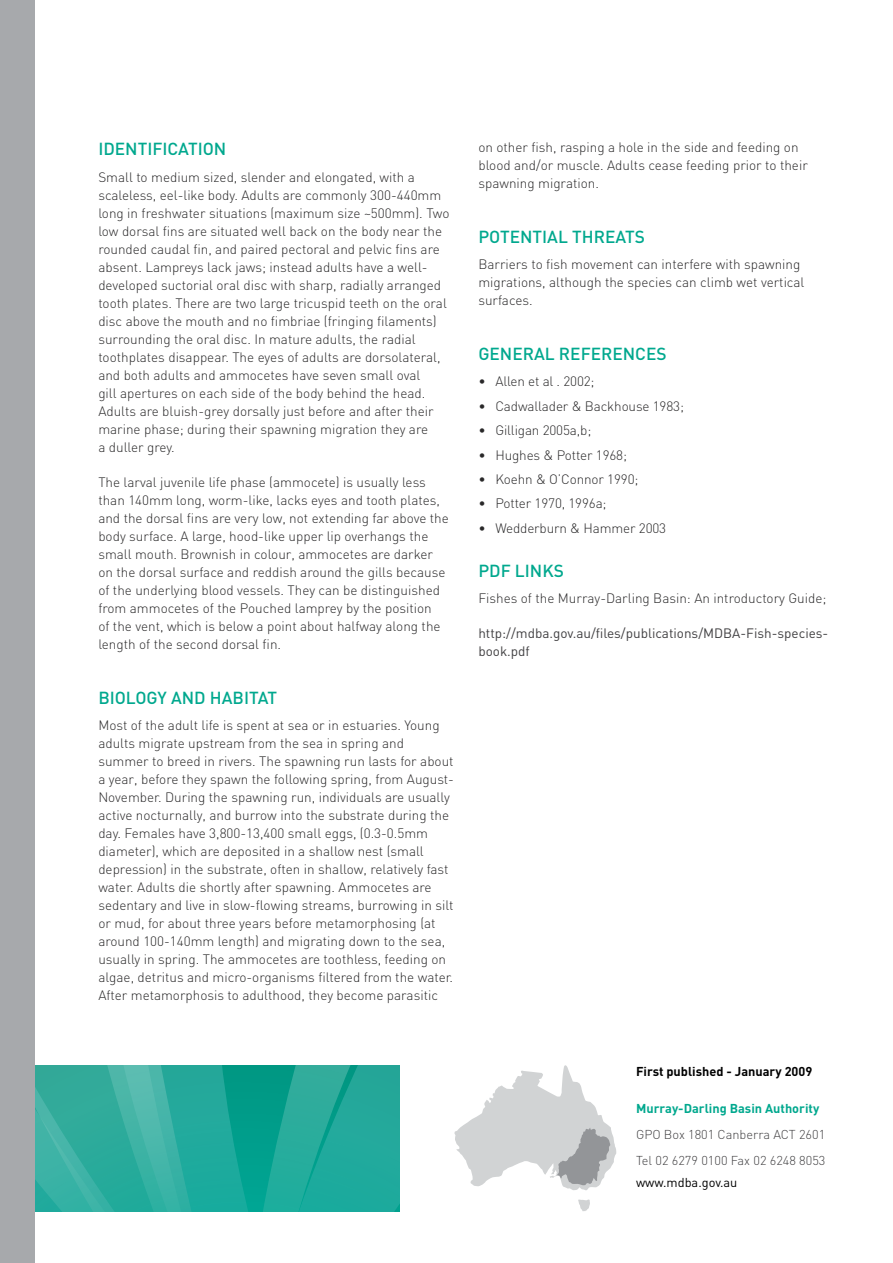
<style>
.page{position:relative;width:893px;height:1263px;background:#fff}
.page>*{position:absolute;margin:0;border:0;box-sizing:border-box;transform-origin:0 0}
.t1{font:500 17.25px "DIN";color:#00a88e}
.t2{font:300 13.5px/18px "DIN";color:#292829}
.t3{font:13.5px/18px "DIN";color:#414042}
.t4{font:300 12.75px/26px "DIN";color:#414042}
.t5{font:700 12.75px "DIN";color:#00a88e}
.t6{font:700 12.75px "DIN";color:#000}
.t7{font:12.75px "DIN";color:#000}
</style>
<div class="page">
<svg style="left:34px;top:1065px;width:366px;height:146px;background:#26aa9b"></svg>
<div style="left:0;top:0;width:34px;height:1263px;background:#a7a9ac"></div>
<svg style="left:578px;top:1199px;width:12px;height:12px"></svg>
<svg style="left:454px;top:1065px;width:162px;height:125px"></svg>
<p class="t1" style="left:98px;top:138px;width:15px">IDENTIFICATI</p>
<p class="t1" style="left:203px;top:138px;width:22px">ON</p>
<p class="t2" style="left:98px;top:168px;width:353px">Small to medium sized, slender and elongated, with a scaleless, eel-like body. Adults are commonly 300-440mm long in freshwater situations (maximum size ~500mm). Two low dorsal fins are situated well back on the body near the rounded caudal fin, and paired pectoral and pelvic fins are absent. Lampreys lack jaws; instead adults have a well&shy;developed suctorial oral disc with sharp, radially arranged tooth plates. There are two large tricuspid teeth on the oral disc above the mouth and no fimbriae (fringing filaments) surrounding the oral disc. In mature adults, the radial toothplates disappear. The eyes of adults are dorsolateral, and both adults and ammocetes have seven small oval<br>gill apertures on each side of the body behind the head.<br>Adults are bluish-grey dorsally just before and after their marine phase; during their spawning migration they are<br>a duller grey.</p>
<p class="t2" style="left:98px;top:473px;width:352px">The larval juvenile life phase (ammocete) is usually less than 140mm long, worm-like, lacks eyes and tooth plates, and the dorsal fins are very low, not extending far above the body surface. A large, hood-like upper lip overhangs the small mouth. Brownish in colour, ammocetes are darker on the dorsal surface and reddish around the gills because of the underlying blood vessels. They can be distinguished from ammocetes of the Pouched lamprey by the position<br>of the vent, which is below a point about halfway along the length of the second dorsal fin.</p>
<p class="t1" style="left:98px;top:686px;width:85px">BIOLOGY AND</p>
<p class="t1" style="left:210px;top:686px;width:43px">HABITAT</p>
<p class="t2" style="left:98px;top:716px;width:357px">Most of the adult life is spent at sea or in estuaries. Young adults migrate upstream from the sea in spring and summer to breed in rivers. The spawning run lasts for about a year, before they spawn the following spring, from August-November. During the spawning run, individuals are usually active nocturnally, and burrow into the substrate during the day. Females have 3,800-13,400 small eggs, (0.3-0.5mm diameter), which are deposited in a shallow nest (small depression) in the substrate, often in shallow, relatively fast water. Adults die shortly after spawning. Ammocetes are sedentary and live in slow-flowing streams, burrowing in silt or mud, for about three years before metamorphosing (at around 100-140mm length) and migrating down to the sea, usually in spring. The ammocetes are toothless, feeding on algae, detritus and micro-organisms filtered from the water.<br>After metamorphosis to adulthood, they become parasitic</p>
<p class="t2" style="left:478px;top:138px;width:331px">on other fish, rasping a hole in the side and feeding on blood and/or muscle. Adults cease feeding prior to their spawning migration.</p>
<p class="t1" style="left:478px;top:225px;width:33px">POTENTIA</p>
<p class="t1" style="left:558px;top:225px;width:58px">L TH REATS</p>
<p class="t2" style="left:478px;top:255px;width:327px">Barriers to fish movement can interfere with spawning migrations, although the species can climb wet vertical surfaces.</p>
<p class="t1" style="left:478px;top:343px;width:12px">GENE</p>
<p class="t1" style="left:523px;top:343px;width:48px">RAL REFE</p>
<p class="t1" style="left:601px;top:343px;width:23px">RENCES</p>
<p class="t2" style="left:478px;top:372px;width:118px">• Allen et al . 2002;</p>
<p class="t2" style="left:478px;top:397px;width:207px">• Cadwallader &amp; Backhouse 1983;</p>
<p class="t2" style="left:478px;top:421px;width:114px">• Gilligan 2005a,b;</p>
<p class="t2" style="left:478px;top:445px;width:150px">• Hughes &amp; Potter 1968;</p>
<p class="t2" style="left:478px;top:470px;width:162px">• Koehn &amp; O’Connor 1990;</p>
<p class="t2" style="left:478px;top:494px;width:130px">• Potter 1970, 1996a;</p>
<p class="t2" style="left:478px;top:519px;width:189px">• Wedderburn &amp; Hammer 2003</p>
<p class="t1" style="left:478px;top:559px;width:85px">PDF LIN KS</p>
<p class="t2" style="left:478px;top:589px;width:349px">Fishes of the Murray-Darling Basin: An introductory Guide;</p>
<p class="t3" style="left:478px;top:624px;width:351px">http://mdba.gov.au/files/publications/MDBA-Fish-species&shy;book.pdf</p>
<p class="t6" style="left:636px;top:1063px;width:178px">First published - January 2009</p>
<p class="t5" style="left:636px;top:1100px;width:185px">Murray-Darling Basin Authority</p>
<p class="t4" style="left:636px;top:1121px;width:191px">GPO Box 1801 Canberra ACT 2601<br>Tel 02 6279 0100 Fax 02 6248 8053</p>
<p class="t7" style="left:636px;top:1174px;width:103px">www.mdba.gov.au</p>
</div>
